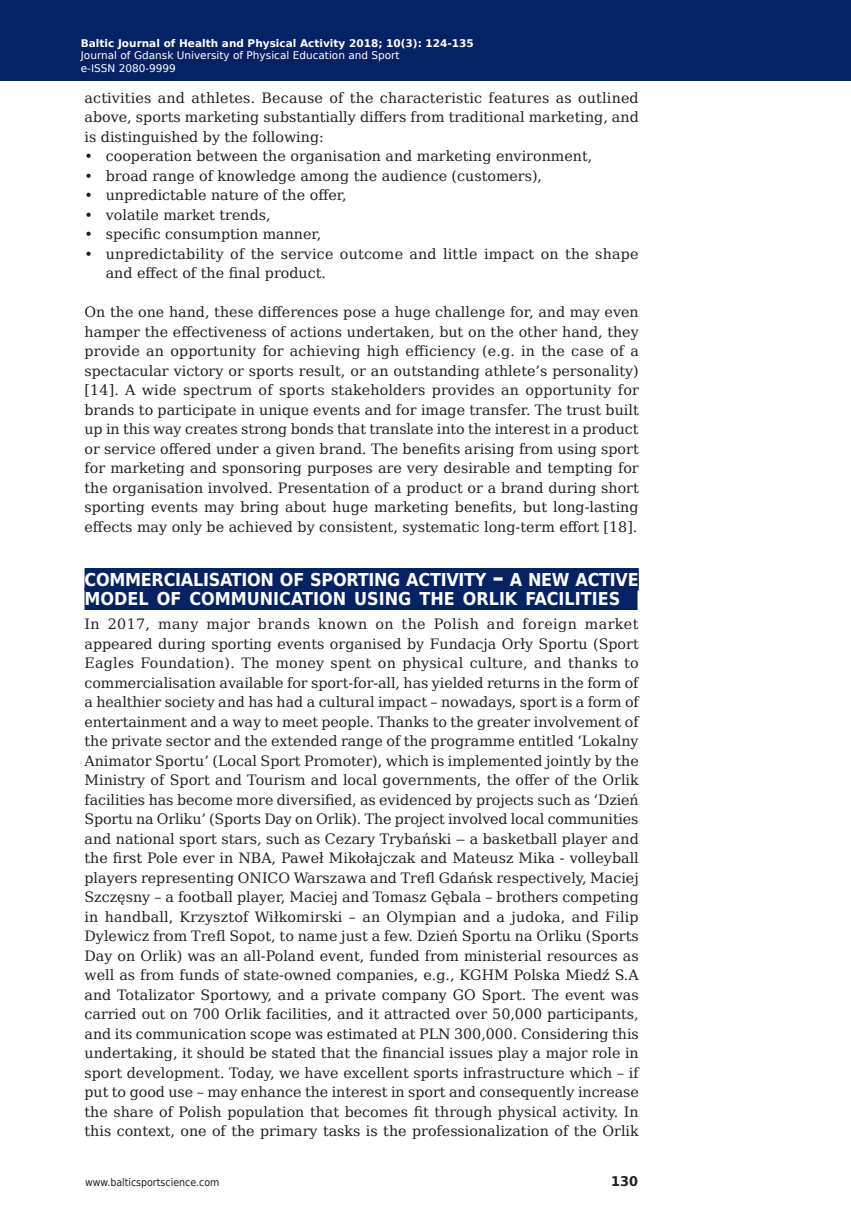
<style>
.page{position:relative;width:851px;height:1212px;background:#fff}
.page>*{position:absolute;margin:0;border:0;box-sizing:border-box;transform-origin:0 0}
.Body_Text{font:700 17.85px/19.5px "DejaVu Sans Condensed";letter-spacing:-.015em;color:#fff}
.Body_Text-2{font:14.25px/19.5px "DejaVu Serif";color:#231f20;text-align:justify}
.t1{font:700 13.35px "DejaVu Sans";color:#231f20;scale:.96 1}
.t2{font:10.5px/12.6px "DejaVu Sans";color:#fff}
.t3{font:700 10.5px "DejaVu Sans";color:#fff}
.t4{font:10.5px "DejaVu Sans Condensed";color:#231f20}
.s1{font-size:25.5px}
</style>
<div class="page">
<div style="left:0;top:0;width:850px;height:80px;background:#052265"></div>
<div style="left:84px;top:568px;width:554px;height:22px;background:#052265"></div>
<div style="left:84px;top:587px;width:553px;height:23px;background:#052265"></div>
<p class="t3" style="left:86px;top:34px;width:358px">Baltic Journal of Health and Physical Activity 2014; 1(1): 1-4</p>
<p class="t2" style="left:86px;top:48px;width:320px">Journal of Gdansk University of Physical Education and Sport e-I SN 2080-</p>
<p class="t3" style="left:81px;top:34px;width:394px">Baltic Journal of Health and Physical Activity 2018; 10(3): 124-135</p>
<p class="t2" style="left:81px;top:49px;width:320px">Journal of Gdansk University of Physical Education and Sport</p>
<p class="Body_Text-2" style="left:84px;top:88px;width:555px">activities and athletes. Because of the characteristic features as outlined above, sports marketing substantially differs from traditional marketing, and is distinguished by the following:</p>
<p class="Body_Text-2" style="left:84px;top:146px;width:509px">• cooperation between the organisation and marketing environment,</p>
<p class="Body_Text-2" style="left:84px;top:166px;width:459px">• broad range of knowledge among the audience (customers),</p>
<p class="Body_Text-2" style="left:84px;top:185px;width:264px">• unpredictable nature of the offer,</p>
<p class="Body_Text-2" style="left:84px;top:205px;width:188px">• volatile market trends,</p>
<p class="Body_Text-2" style="left:84px;top:224px;width:238px">• specific consumption manner,</p>
<p class="Body_Text-2" style="left:106px;top:244px;width:534px;text-indent:-21px">• unpredictability of the service outcome and little impact on the shape and effect of the final product.</p>
<p class="Body_Text-2" style="left:84px;top:302px;width:556px">On the one hand, these differences pose a huge challenge for, and may even hamper the effectiveness of actions undertaken, but on the other hand, they provide an opportunity for achieving high efficiency (e.g. in the case of a spectacular victory or sports result, or an outstanding athlete’s personality) [14]. A wide spectrum of sports stakeholders provides an opportunity for brands to participate in unique events and for image transfer. The trust built up in this way creates strong bonds that translate into the interest in a product or service offered under a given brand. The benefits arising from using sport for marketing and sponsoring purposes are very desirable and tempting for the organisation involved. Presentation of a product or a brand during short sporting events may bring about huge marketing benefits, but long-lasting effects may only be achieved by consistent, systematic long-term effort [18].</p>
<p class="Body_Text" style="left:84px;top:569px;width:555px">COMMERCIALISATION OF SPORTING ACTIVITY <span class="s1">–</span> A NEW ACTIVE<br>MODEL OF COMMUNICATION USING THE ORLIK FACILITIES</p>
<p class="Body_Text-2" style="left:84px;top:614px;width:555px">In 2017, many major brands known on the Polish and foreign market appeared during sporting events organised by Fundacja Orły Sportu (Sport Eagles Foundation). The money spent on physical culture, and thanks to commercialisation available for sport-for-all, has yielded returns in the form of a healthier society and has had a cultural impact – nowadays, sport is a form of entertainment and a way to meet people. Thanks to the greater involvement of the private sector and the extended range of the programme entitled ‘Lokalny Animator Sportu’ (Local Sport Promoter), which is implemented jointly by the Ministry of Sport and Tourism and local governments, the offer of the Orlik facilities has become more diversified, as evidenced by projects such as ‘Dzień Sportu na Orliku’ (Sports Day on Orlik). The project involved local communities and national sport stars, such as Cezary Trybański ‒ a basketball player and the first Pole ever in NBA, Paweł Mikołajczak and Mateusz Mika - volleyball players representing ONICO Warszawa and Trefl Gdańsk respectively, Maciej Szczęsny – a football player, Maciej and Tomasz Gębala – brothers competing in handball, Krzysztof Wiłkomirski – an Olympian and a judoka, and Filip Dylewicz from Trefl Sopot, to name just a few. Dzień Sportu na Orliku (Sports Day on Orlik) was an all-Poland event, funded from ministerial resources as well as from funds of state-owned companies, e.g., KGHM Polska Miedź S.A and Totalizator Sportowy, and a private company GO Sport. The event was carried out on 700 Orlik facilities, and it attracted over 50,000 participants, and its communication scope was estimated at PLN 300,000. Considering this undertaking, it should be stated that the financial issues play a major role in sport development. Today, we have excellent sports infrastructure which – if put to good use – may enhance the interest in sport and consequently increase the share of Polish population that becomes fit through physical activity. In this context, one of the primary tasks is the professionalization of the Orlik</p>
<p class="t2" style="left:81px;top:62px;width:102px">e-ISSN 2080-99999</p>
<p class="t4" style="left:85px;top:1174px;width:136px">www.balticsportscience.com</p>
<p class="t1" style="left:611px;top:1170px;width:29px">130</p>
</div>
